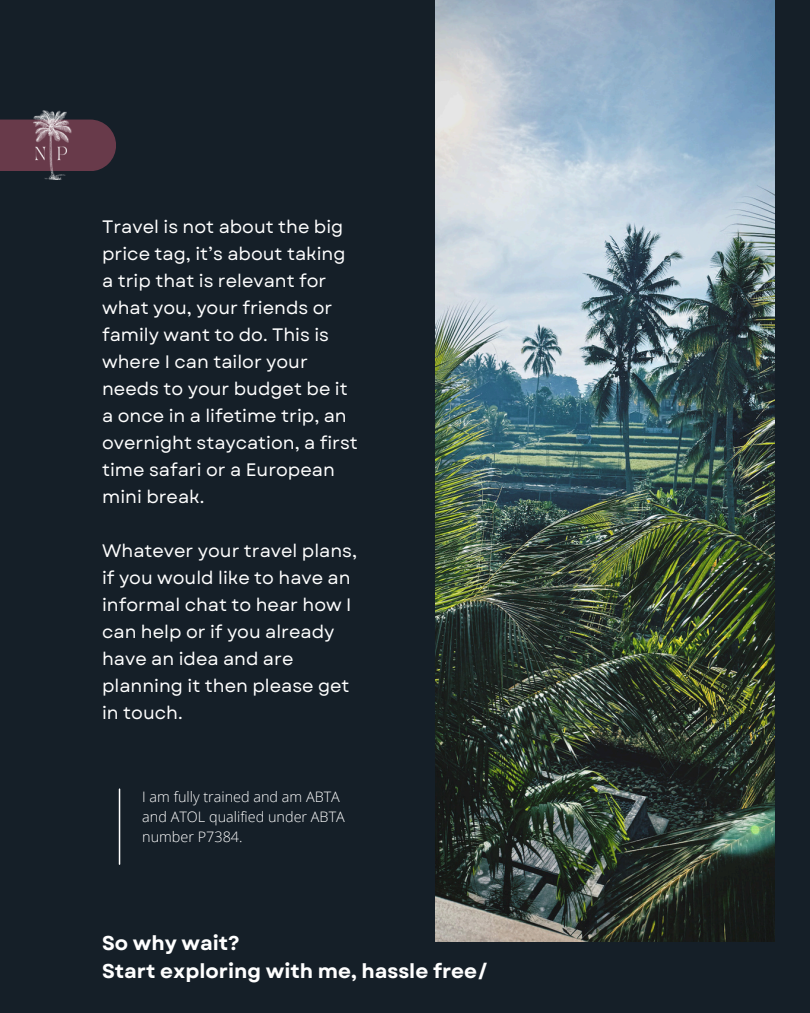
<style>
.page{position:relative;width:810px;height:1013px;background:#fff}
.page>*{position:absolute;margin:0;border:0;box-sizing:border-box;transform-origin:0 0}
.t1{font:700 20px/27.8px "Garet";color:#fff}
.t2{font:18px/27px "Garet";color:#fff}
.t3{font:300 14.4px/19.8px "Open Sans";color:#fff}
</style>
<div class="page">
<div style="left:0;top:0;width:810px;height:1012px;background:#151f28"></div>
<img style="left:435px;top:0;width:339px;height:941px">
<hr style="left:119px;top:789px;width:1px;height:75px;background:#fff">
<img style="left:0;top:111px;width:116px;height:69px">
<p class="t2" style="left:102px;top:213px;width:257px">Travel is not about the big price tag, it’s about taking a trip that is relevant for what you, your friends or family want to do. This is where I can tailor your needs to your budget be it a once in a lifetime trip, an overnight staycation, a first time safari or a European mini break.</p>
<h2 class="t2" style="left:102px;top:537px;width:256px">Whatever your travel plans, if you would like to have an informal chat to hear how I can help or if you already have an idea and are planning it then please get in touch.</h2>
<h2 class="t3" style="left:142px;top:786px;width:204px">I am fully trained and am ABTA and ATOL qualified under ABTA number P7384.</h2>
<h1 class="t1" style="left:102px;top:929px;width:388px">So why wait?<br>Start exploring with me, hassle free/</h1>
</div>
